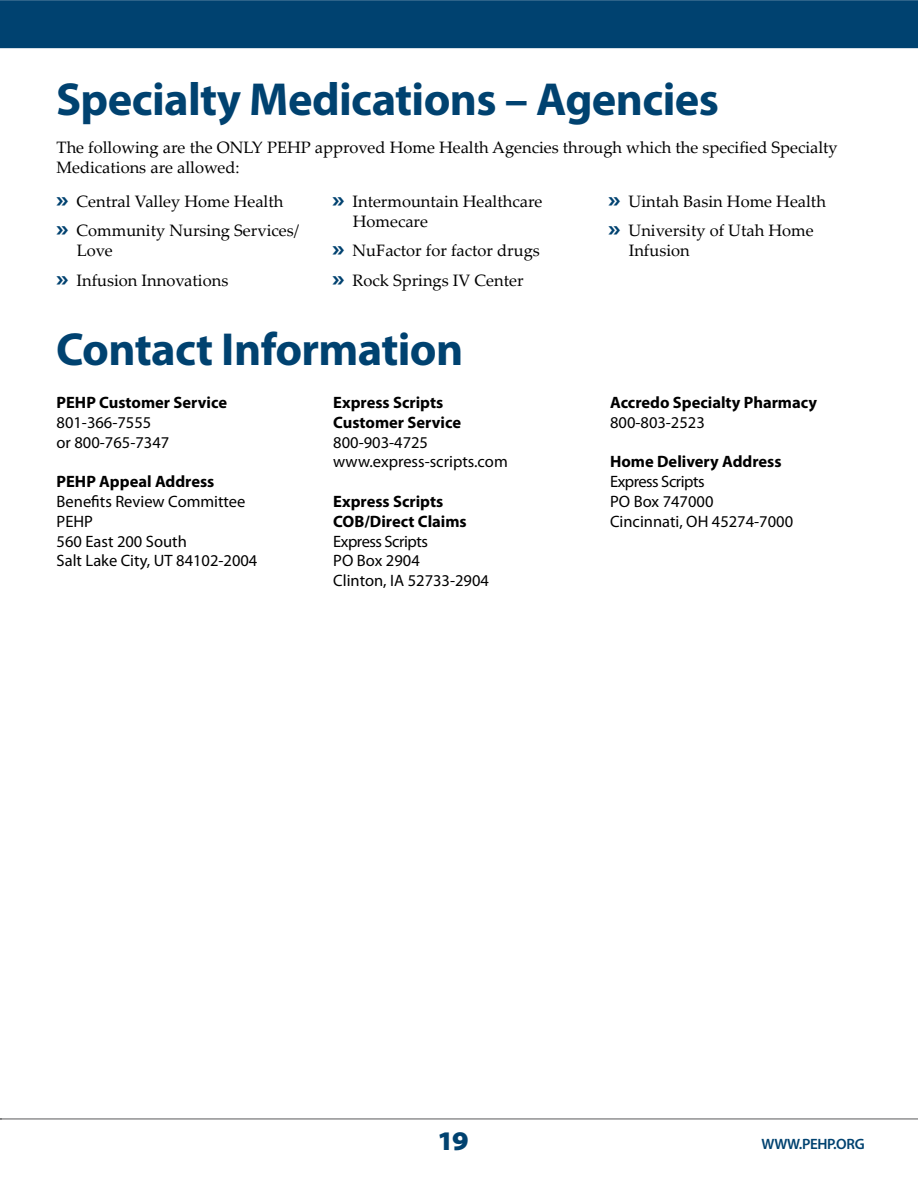
<style>
.page{position:relative;width:918px;height:1188px;background:#fff}
.page>*{position:absolute;margin:0;border:0;box-sizing:border-box;transform-origin:0 0}
.t1{font:700 46.5px "Myriad Pro";letter-spacing:-.015em;color:#004270}
.t2{font:900 semi-expanded 27px "Myriad Pro";color:#004270}
.t3{font:16.5px/29.2px "Palatino Linotype";color:#000}
.t4{font:16.5px/19.8px "Myriad Pro";color:#000}
.t5{font:700 16.5px/19.8px "Myriad Pro";color:#000}
.t6{font:600 15px "Myriad Pro";letter-spacing:-.02em;color:#004270}
.s1{font-family:"Myriad Pro";font-weight:700;font-stretch:condensed;font-size:22.5px;color:#004270}
</style>
<div class="page">
<div style="left:0;top:0;width:918px;height:48px;background:#004270"></div>
<hr style="left:0;top:1119px;width:918px;height:1px;background:#58595b">
<h1 class="t1" style="left:56px;top:69px;width:664px">Specialty Medications – Agencies</h1>
<p class="t3" style="left:57px;top:136px;width:783px;line-height:20.2px">The following are the ONLY PEHP approved Home Health Agencies through which the specified Specialty<br>Medications are allowed:</p>
<p class="t3" style="left:57px;top:186px;width:244px"><span class="s1">»</span> Central Valley Home Health <span class="s1">»</span> Community Nursing Services/</p>
<p class="t3" style="left:57px;top:236px;width:173px;text-indent:20px">Love<br><span class="s1">»</span> Infusion Innovations</p>
<p class="t3" style="left:353px;top:191px;width:191px;line-height:20.2px;text-indent:-20px"><span class="s1">»</span> Intermountain Healthcare<br>Homecare</p>
<p class="t3" style="left:333px;top:236px;width:209px"><span class="s1">»</span> NuFactor for factor drugs <span class="s1">»</span> Rock Springs IV Center</p>
<h1 class="t1" style="left:56px;top:319px;width:409px">Contact Information</h1>
<p class="t5" style="left:57px;top:392px;width:172px">PEHP Customer Service</p>
<p class="t4" style="left:57px;top:412px;width:114px">801-366-7555 or 800-765-7347</p>
<p class="t5" style="left:57px;top:471px;width:159px">PEHP Appeal Address</p>
<p class="t4" style="left:57px;top:491px;width:202px">Benefits Review Committee<br>PEHP<br>560 East 200 South<br>Salt Lake City, UT 84102-2004</p>
<p class="t5" style="left:333px;top:392px;width:129px">Express Scripts<br>Customer Service</p>
<p class="t4" style="left:333px;top:432px;width:176px">800-903-4725 www.express-scripts.com</p>
<p class="t5" style="left:333px;top:491px;width:135px">Express Scripts<br>COB/Direct Claims</p>
<p class="t4" style="left:333px;top:531px;width:157px">Express Scripts<br>PO Box 2904<br>Clinton, IA 52733-2904</p>
<p class="t3" style="left:609px;top:186px;width:219px"><span class="s1">»</span> Uintah Basin Home Health <span class="s1">»</span> University of Utah Home</p>
<p class="t3" style="left:629px;top:236px;width:63px">Infusion</p>
<p class="t5" style="left:610px;top:392px;width:209px">Accredo Specialty Pharmacy</p>
<p class="t4" style="left:610px;top:412px;width:96px">800-803-2523</p>
<p class="t5" style="left:610px;top:451px;width:173px">Home Delivery Address</p>
<p class="t4" style="left:610px;top:472px;width:185px">Express Scripts<br>PO Box 747000<br>Cincinnati, OH 45274-7000</p>
<h2 class="t2" style="left:437px;top:1126px;width:33px">19</h2>
<p class="t6" style="left:762px;top:1134px;width:105px">WWW.PEHP.ORG</p>
</div>
